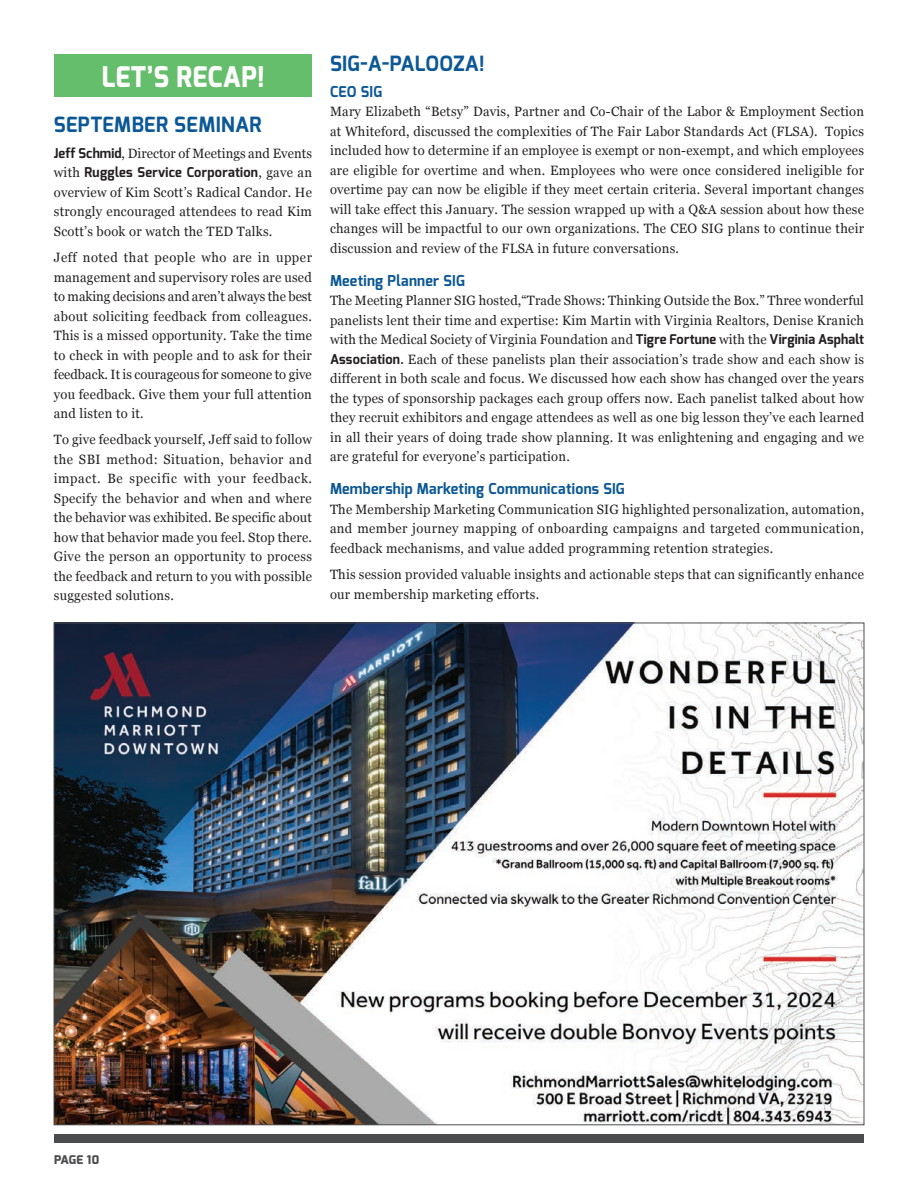
<style>
.page{position:relative;width:918px;height:1188px;background:#fff}
.page>*{position:absolute;margin:0;border:0;box-sizing:border-box;transform-origin:0 0}
.t1{font:800 28.5px "Exo";letter-spacing:.02em;color:#fff;scale:.9 1}
.t2{font:700 21px "Exo";letter-spacing:.02em;color:#0c5896;scale:.96 1}
.t3{font:700 15px "Exo";letter-spacing:.02em;color:#0c5896;scale:.96 1}
.t4{font:13.5px/19.5px "Georgia";letter-spacing:.02em;color:#231f20;text-align:justify;scale:.96 1}
.t5{font:700 13.5px "Exo";letter-spacing:.02em;color:#231f20;scale:.96 1}
.t6{font:800 12px "Exo";letter-spacing:.01em;color:#4b4c4d}
.s1{font-family:"Exo";font-weight:700}
.s2{font-family:"Georgia";font-weight:400}
</style>
<div class="page">
<div style="left:54px;top:1134px;width:810px;height:9px;background:#4b4c4d"></div>
<img style="left:56px;top:625px;width:806px;height:498px">
<div style="left:54px;top:54px;width:258px;height:42px;background:#65be6b"></div>
<h1 class="t1" style="left:102px;top:58px;width:182px">LET’S RECAP!</h1>
<h2 class="t2" style="left:54px;top:111px;width:218px">SEPTEMBER SEMINAR</h2>
<p class="t4" style="left:54px;top:143px;width:270px"><span class="s1">Jeff Schmid</span>, Director of Meetings and Events</p>
<p class="t5" style="left:54px;top:164px;width:270px"><span class="s2">with</span> Ruggles Service Corporation<span class="s2">, gave an</span></p>
<p class="t4" style="left:54px;top:182px;width:270px">overview of Kim Scott’s Radical Candor. He strongly encouraged attendees to read Kim Scott’s book or watch the TED Talks.</p>
<p class="t4" style="left:54px;top:247px;width:270px">Jeff noted that people who are in upper management and supervisory roles are used to making decisions and aren’t always the best about soliciting feedback from colleagues.<br>This is a missed opportunity. Take the time to check in with people and to ask for their feedback. It is courageous for someone to give you feedback. Give them your full attention and listen to it.</p>
<p class="t4" style="left:54px;top:429px;width:271px">To give feedback yourself, Jeff said to follow the SBI method: Situation, behavior and impact. Be specific with your feedback.<br>Specify the behavior and when and where the behavior was exhibited. Be specific about how that behavior made you feel. Stop there.<br>Give the person an opportunity to process the feedback and return to you with possible suggested solutions.</p>
<h2 class="t2" style="left:330px;top:50px;width:163px">SIG-A-PALOOZA!</h2>
<p class="t3" style="left:330px;top:82px;width:56px">CEO SIG</p>
<p class="t4" style="left:330px;top:101px;width:558px">Mary Elizabeth “Betsy” Davis, Partner and Co-Chair of the Labor &amp; Employment Section at Whiteford, discussed the complexities of The Fair Labor Standards Act (FLSA). Topics included how to determine if an employee is exempt or non-exempt, and which employees are eligible for overtime and when. Employees who were once considered ineligible for overtime pay can now be eligible if they meet certain criteria. Several important changes will take effect this January. The session wrapped up with a Q&amp;A session about how these changes will be impactful to our own organizations. The CEO SIG plans to continue their discussion and review of the FLSA in future conversations.</p>
<p class="t3" style="left:330px;top:271px;width:142px">Meeting Planner SIG</p>
<p class="t4" style="left:330px;top:290px;width:558px">The Meeting Planner SIG hosted,“Trade Shows: Thinking Outside the Box.” Three wonderful panelists lent their time and expertise: Kim Martin with Virginia Realtors, Denise Kranich with the Medical Society of Virginia Foundation and <span class="s1">Tigre Fortune</span> with the <span class="s1">Virginia Asphalt Association.</span> Each of these panelists plan their association’s trade show and each show is different in both scale and focus. We discussed how each show has changed over the years the types of sponsorship packages each group offers now. Each panelist talked about how they recruit exhibitors and engage attendees as well as one big lesson they’ve each learned in all their years of doing trade show planning. It was enlightening and engaging and we are grateful for everyone’s participation.</p>
<p class="t3" style="left:330px;top:479px;width:309px">Membership Marketing Communications SIG</p>
<p class="t4" style="left:330px;top:499px;width:558px">The Membership Marketing Communication SIG highlighted personalization, automation, and member journey mapping of onboarding campaigns and targeted communication, feedback mechanisms, and value added programming retention strategies.</p>
<p class="t4" style="left:330px;top:564px;width:558px">This session provided valuable insights and actionable steps that can significantly enhance our membership marketing efforts.</p>
<p class="t6" style="left:54px;top:1152px;width:47px">PAGE 10</p>
</div>
